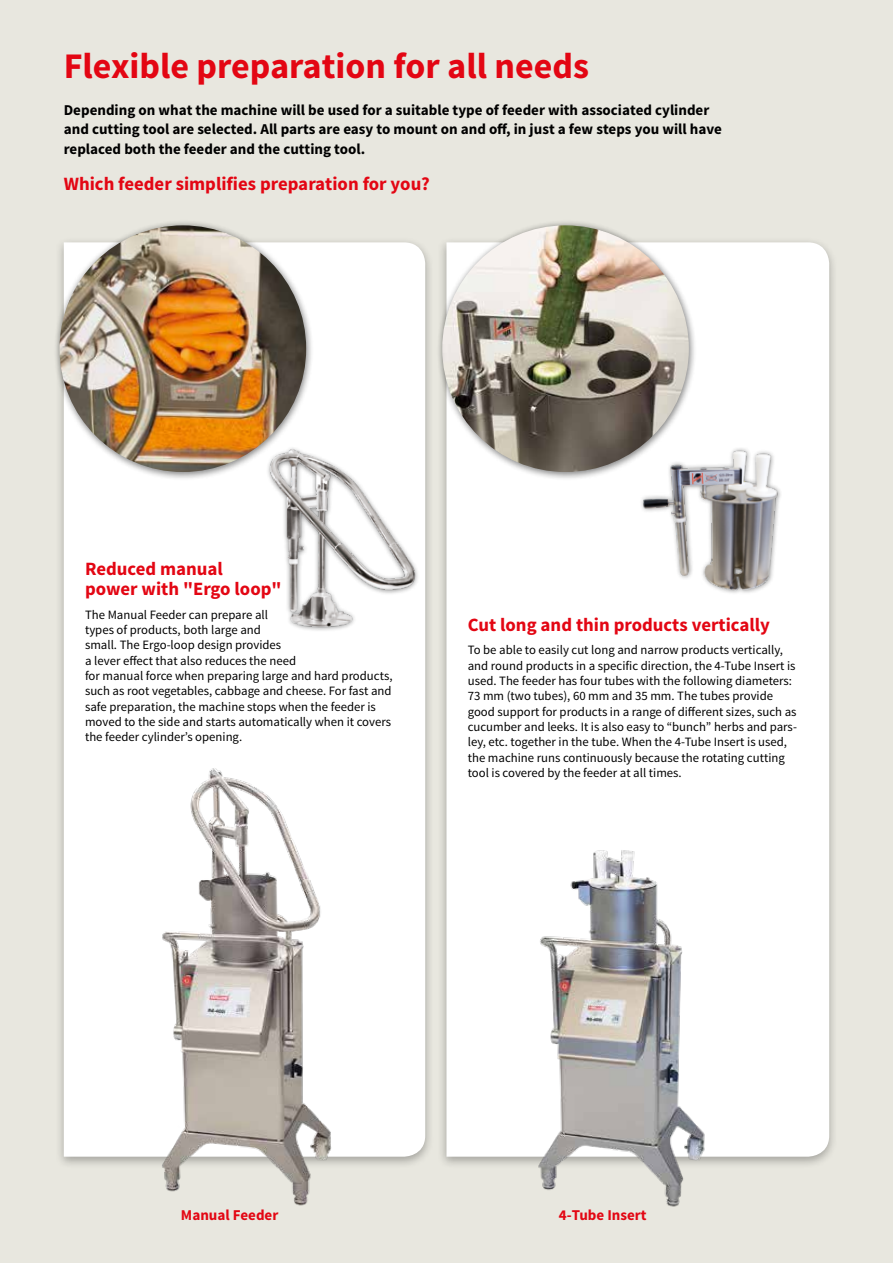
<style>
.page{position:relative;width:893px;height:1263px;background:#e8e7df}
.page>*{position:absolute;margin:0;border:0;box-sizing:border-box;transform-origin:0 0}
.t1{font:700 36px "Source Sans Pro";color:#e30613}
.t2{font:700 18.75px/19.5px "Source Sans Pro";color:#e30613}
.t3{font:700 15px/19.5px "Source Sans Pro";color:#000}
.t4{font:700 15px "Source Sans Pro";color:#e30613}
.t5{font:12.75px/15.3px "Source Sans Pro";color:#000}
</style>
<div class="page">
<div style="left:437px;top:236px;width:401px;height:933px;background:#000;opacity:.3"></div>
<div style="left:446px;top:242px;width:383px;height:915px;background:#fff"></div>
<div style="left:55px;top:236px;width:379px;height:933px;background:#000;opacity:.3"></div>
<div style="left:64px;top:242px;width:361px;height:915px;background:#fff"></div>
<img style="left:252px;top:434px;width:168px;height:199px">
<img style="left:146px;top:706px;width:199px;height:500px">
<div style="left:53px;top:219px;width:261px;height:262px;background:#000;opacity:.5"></div>
<img style="left:60px;top:225px;width:246px;height:247px;border-radius:123px">
<div style="left:436px;top:219px;width:261px;height:262px;background:#000;opacity:.5"></div>
<img style="left:442px;top:225px;width:247px;height:247px;border-radius:123px">
<img style="left:524px;top:706px;width:199px;height:501px">
<div style="left:639px;top:447px;width:144px;height:148px;background:#fff"></div>
<img style="left:640px;top:446px;width:140px;height:156px">
<h1 class="t1" style="left:64px;top:43px;width:527px">Flexible preparation for all needs</h1>
<p class="t3" style="left:64px;top:100px;width:660px">Depending on what the machine will be used for a suitable type of feeder with associated cylinder and cutting tool are selected. All parts are easy to mount on and off, in just a few steps you will have replaced both the feeder and the cutting tool.</p>
<h2 class="t2" style="left:64px;top:175px;width:368px">Which feeder simplifies preparation for you?</h2>
<h2 class="t2" style="left:85px;top:560px;width:198px">Reduced manual<br>power with "Ergo loop"</h2>
<p class="t5" style="left:85px;top:607px;width:309px">The Manual Feeder can prepare all<br>types of products, both large and<br>small. The Ergo-loop design provides<br>a lever effect that also reduces the need<br>for manual force when preparing large and hard products, such as root vegetables, cabbage and cheese. For fast and safe preparation, the machine stops when the feeder is moved to the side and starts automatically when it covers the feeder cylinder’s opening.</p>
<h2 class="t2" style="left:468px;top:615px;width:304px">Cut long and thin products vertically</h2>
<p class="t5" style="left:468px;top:643px;width:331px">To be able to easily cut long and narrow products vertically, and round products in a specific direction, the 4-Tube Insert is used. The feeder has four tubes with the following diameters:<br>73 mm (two tubes), 60 mm and 35 mm. The tubes provide good support for products in a range of different sizes, such as cucumber and leeks. It is also easy to “bunch” herbs and pars&shy;ley, etc. together in the tube. When the 4-Tube Insert is used, the machine runs continuously because the rotating cutting tool is covered by the feeder at all times.</p>
<p class="t4" style="left:181px;top:1206px;width:99px">Manual Feeder</p>
<p class="t4" style="left:559px;top:1206px;width:89px">4-Tube Insert</p>
</div>
